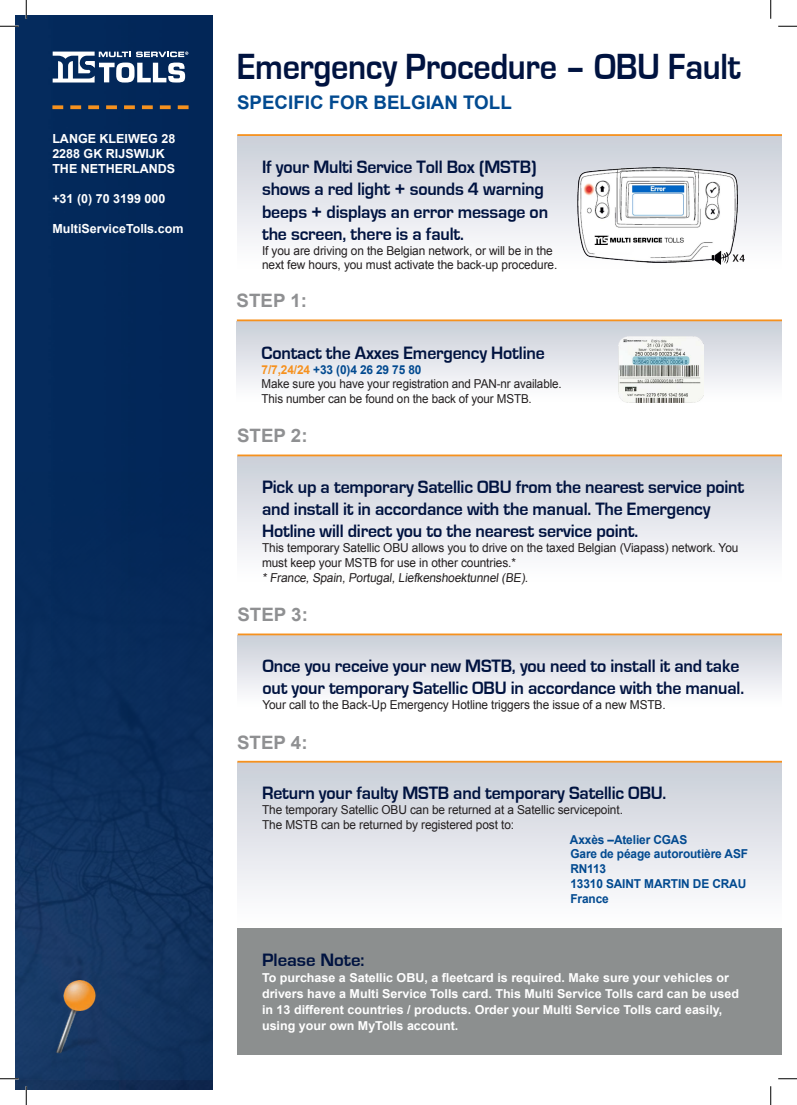
<style>
.page{position:relative;width:797px;height:1105px;background:#fff}
.page>*{position:absolute;margin:0;border:0;box-sizing:border-box;transform-origin:0 0}
.t1{font:700 37.5px "Eurostile";letter-spacing:-.01em;color:#001340;scale:.91 1}
.t2{font:700 18.75px "Arial";color:#024a90}
.t3{font:700 18.5px/22.1px "Eurostile";letter-spacing:-.01em;color:#001340;scale:.96 1}
.t4{font:700 18.5px "Arial";color:#8f9092}
.t5{font:700 18.5px "Eurostile";letter-spacing:-.01em;color:#001340}
.t6{font:700 12.5px/15px "Arial";color:#fff}
.t7{font:12.25px/14.8px "Arial";letter-spacing:-.01em;color:#231f20;scale:.96 1}
.t8{font:700 12.25px/16px "Arial";color:#fff}
.t9{font:12.25px/14.8px "Arial";letter-spacing:-.01em;color:#231f20;scale:.94 1}
.t10{font:700 12.25px/14.8px "Arial";letter-spacing:-.01em;color:#024a90;scale:.96 1}
.s1{font-weight:700;color:#f6911e}
.s2{font-weight:700;color:#024a90}
</style>
<div class="page">
<div style="left:15px;top:15px;width:197px;height:1075px;background:#03285a"></div>
<img style="left:15px;top:467px;width:197px;height:622px">
<svg style="left:52px;top:105px;width:136px;height:4px"></svg>
<svg style="left:53px;top:52px;width:135px;height:31px"></svg>
<div style="left:237px;top:136px;width:545px;height:135px;background:linear-gradient(to bottom,#caced8,#fff)"></div>
<hr style="left:237px;top:134px;width:545px;height:2px;background:#f6911e">
<div style="left:237px;top:321px;width:544px;height:82px;background:linear-gradient(to bottom,#caced8,#fff)"></div>
<hr style="left:237px;top:319px;width:545px;height:2px;background:#f6911e">
<div style="left:237px;top:456px;width:545px;height:127px;background:linear-gradient(to bottom,#caced8,#fff)"></div>
<hr style="left:237px;top:454px;width:545px;height:2px;background:#f6911e">
<div style="left:238px;top:635px;width:544px;height:73px;background:linear-gradient(to bottom,#c9ced8,#fff)"></div>
<hr style="left:238px;top:633px;width:544px;height:2px;background:#f6911e">
<div style="left:237px;top:763px;width:545px;height:166px;background:linear-gradient(to bottom,#cacfd8,#fff)"></div>
<hr style="left:237px;top:761px;width:545px;height:2px;background:#f6911e">
<div style="left:238px;top:928px;width:544px;height:127px;background:#8c8f8f"></div>
<img style="left:54px;top:980px;width:44px;height:73px">
<img style="left:578px;top:168px;width:167px;height:97px">
<img style="left:618px;top:336px;width:85px;height:67px">
<svg style="left:0;top:25px;width:19px;height:2px"></svg>
<svg style="left:778px;top:25px;width:19px;height:2px"></svg>
<svg style="left:0;top:1078px;width:19px;height:1px"></svg>
<svg style="left:778px;top:1078px;width:19px;height:1px"></svg>
<svg style="left:25px;top:0;width:2px;height:19px"></svg>
<svg style="left:25px;top:1086px;width:2px;height:19px"></svg>
<svg style="left:770px;top:0;width:1px;height:19px"></svg>
<svg style="left:770px;top:1086px;width:1px;height:19px"></svg>
<p class="t6" style="left:52px;top:132px;width:124px">LANGE KLEIWEG 28<br>2288 GK RIJSWIJK<br>THE NETHERLANDS</p>
<p class="t6" style="left:52px;top:192px;width:114px">+31 (0) 70 3199 000</p>
<p class="t6" style="left:52px;top:222px;width:133px">MultiServiceTolls.com</p>
<h1 class="t1" style="left:237px;top:47px;width:555px">Emergency Procedure – OBU Fault</h1>
<p class="t2" style="left:237px;top:90px;width:276px">SPECIFIC FOR BELGIAN TOLL</p>
<p class="t3" style="left:262px;top:156px;width:299px">If your Multi Service Toll Box (MSTB) shows a red light + sounds 4 warning beeps + displays an error message on the screen, there is a fault.</p>
<p class="t7" style="left:262px;top:243px;width:309px">If you are driving on the Belgian network, or will be in the next few hours, you must activate the back-up procedure.</p>
<p class="t4" style="left:236px;top:288px;width:72px">STEP 1:</p>
<p class="t3" style="left:261px;top:342px;width:296px">Contact the Axxes Emergency Hotline</p>
<p class="t9" style="left:261px;top:362px;width:321px"><span class="s1">7/7,24/24</span> <span class="s2">+33 (0)4 26 29 75 80<br></span>Make sure you have your registration and PAN-nr available.<br>This number can be found on the back of your MSTB.</p>
<p class="t4" style="left:237px;top:424px;width:72px">STEP 2:</p>
<p class="t3" style="left:262px;top:476px;width:504px">Pick up a temporary Satellic OBU from the nearest service point and install it in accordance with the manual. The Emergency<br>Hotline will direct you to the nearest service point.</p>
<p class="t7" style="left:262px;top:540px;width:498px">This temporary Satellic OBU allows you to drive on the taxed Belgian (Viapass) network. You must keep your MSTB for use in other countries.*<br>* France, Spain, Portugal, Liefkenshoektunnel (BE).</p>
<p class="t4" style="left:237px;top:602px;width:72px">STEP 3:</p>
<p class="t3" style="left:262px;top:655px;width:503px">Once you receive your new MSTB, you need to install it and take out your temporary Satellic OBU in accordance with the manual.</p>
<p class="t7" style="left:262px;top:697px;width:421px">Your call to the Back-Up Emergency Hotline triggers the issue of a new MSTB.</p>
<p class="t4" style="left:237px;top:730px;width:72px">STEP 4:</p>
<p class="t3" style="left:262px;top:782px;width:422px">Return your faulty MSTB and temporary Satellic OBU.</p>
<p class="t7" style="left:262px;top:802px;width:377px">The temporary Satellic OBU can be returned at a Satellic servicepoint.<br>The MSTB can be returned by registered post to:</p>
<p class="t10" style="left:570px;top:832px;width:187px">Axxès –Atelier CGAS<br>Gare de péage autoroutière ASF<br>RN113<br>13310 SAINT MARTIN DE CRAU<br>France</p>
<p class="t5" style="left:262px;top:950px;width:104px">Please Note:</p>
<p class="t8" style="left:262px;top:970px;width:478px">To purchase a Satellic OBU, a fleetcard is required. Make sure your vehicles or drivers have a Multi Service Tolls card. This Multi Service Tolls card can be used in 13 different countries / products. Order your Multi Service Tolls card easily, using your own MyTolls account.</p>
</div>
